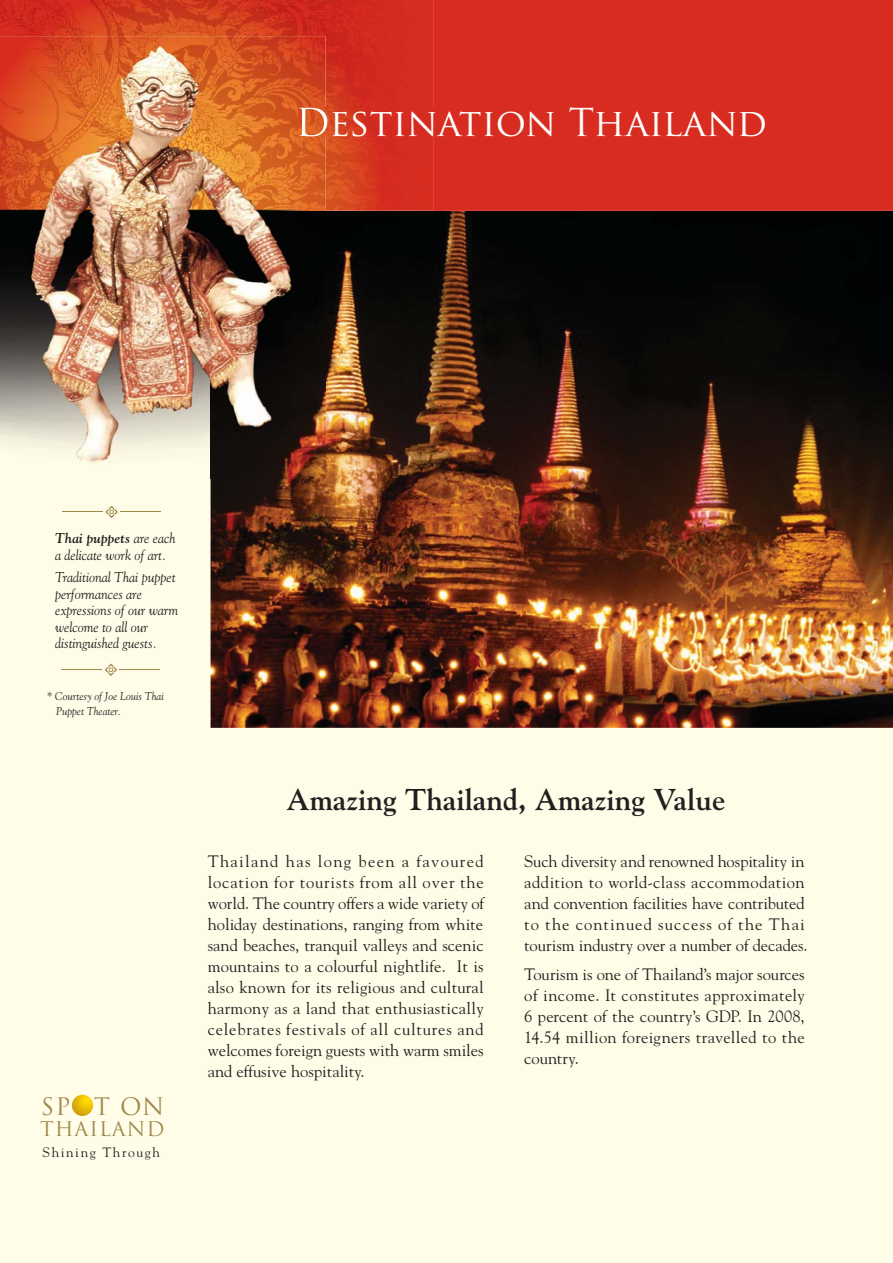
<style>
.page{position:relative;width:893px;height:1263px;background:#fffde8}
.page>*{position:absolute;margin:0;border:0;box-sizing:border-box;transform-origin:0 0}
.t1{font:37.5px "Trajan Pro";color:#fff}
.t2{font:700 30px "Goudy";color:#231f20}
.t3{font:23.55px "Trajan Pro";letter-spacing:.035em;color:#a0874c}
.t4{font:19.65px "Trajan Pro";letter-spacing:.05em;color:#a0874c}
.t5{font:16.5px/21px "Goudy";color:#231f20;text-align:justify}
.t6{font:italic 14.25px/16.5px "Goudy";color:#231f20;scale:.95 1}
.t7{font:13.5px "Goudy";letter-spacing:.12em;color:#231f20}
.t8{font:italic 11.25px/15px "Goudy";color:#231f20;scale:.95 1}
.s1{font-weight:700}
</style>
<div class="page">
<img style="left:211px;top:211px;width:682px;height:517px">
<div style="left:433px;top:0;width:460px;height:211px;background:#d82c20"></div>
<img style="left:0;top:0;width:433px;height:211px">
<img style="left:325px;top:107px;width:108px;height:30px">
<svg style="left:72px;top:1095px;width:21px;height:21px"></svg>
<img style="left:0;top:36px;width:325px;height:442px">
<img style="left:299px;top:107px;width:26px;height:30px">
<svg style="left:105px;top:506px;width:13px;height:12px"></svg>
<hr style="left:62px;top:511px;width:40px;height:1px;background:#a0874c">
<hr style="left:120px;top:511px;width:41px;height:1px;background:#a0874c">
<svg style="left:105px;top:664px;width:12px;height:12px"></svg>
<hr style="left:61px;top:670px;width:41px;height:1px;background:#a0874c">
<hr style="left:120px;top:670px;width:40px;height:1px;background:#a0874c">
<h1 class="t1" style="left:295px;top:101px;width:473px">Destination Thailand</h1>
<p class="t6" style="left:55px;top:531px;width:128px"><span class="s1">Thai puppets</span> are each a delicate work of art.</p>
<p class="t6" style="left:55px;top:570px;width:131px">Traditional Thai puppet performances are expressions of our warm welcome to all our distinguished guests.</p>
<p class="t8" style="left:56px;top:689px;width:115px;text-indent:-9px">* Courtesy of Joe Louis Thai<br>Puppet Theater.</p>
<h3 class="t3" style="left:41px;top:1093px;width:125px">SPOT ON</h3>
<p class="t4" style="left:40px;top:1118px;width:126px">THAILAND</p>
<p class="t7" style="left:43px;top:1147px;width:119px">Shining Through</p>
<h2 class="t2" style="left:286px;top:787px;width:440px">Amazing Thailand, Amazing Value</h2>
<p class="t5" style="left:208px;top:852px;width:278px">Thailand has long been a favoured location for tourists from all over the world. The country offers a wide variety of holiday destinations, ranging from white sand beaches, tranquil valleys and scenic mountains to a colourful nightlife. It is also known for its religious and cultural harmony as a land that enthusiastically celebrates festivals of all cultures and welcomes foreign guests with warm smiles and effusive hospitality.</p>
<p class="t5" style="left:524px;top:852px;width:285px;text-align:left">Such diversity and renowned hospitality in addition to world-class accommodation and convention facilities have contributed to the continued success of the Thai tourism industry over a number of decades.</p>
<p class="t5" style="left:524px;top:965px;width:282px">Tourism is one of Thailand’s major sources of income. It constitutes approximately 6 percent of the country’s GDP. In 2008, 14.54 million foreigners travelled to the country.</p>
</div>
